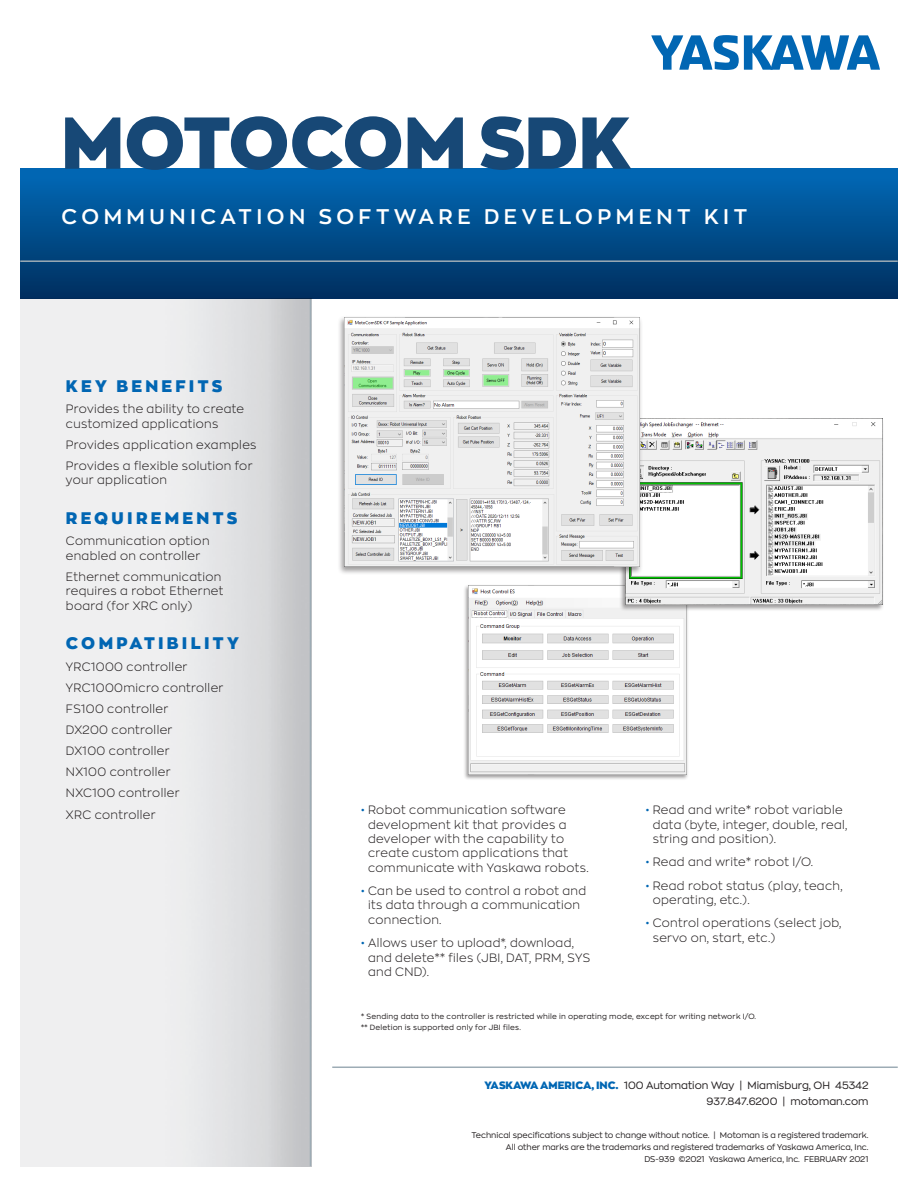
<style>
.page{position:relative;width:918px;height:1188px;background:#fff}
.page>*{position:absolute;margin:0;border:0;box-sizing:border-box;transform-origin:0 0}
.t1{font:900 72px "Zona Pro";color:#174876}
.t2{font:600 21px "Zona Pro";letter-spacing:.215em;color:#fff}
.t3{font:900 16.5px "Zona Pro";letter-spacing:.2em;color:#0166b3}
.t4{font:300 12px/14.4px "Zona Pro";letter-spacing:.03em;color:#231f20}
.body_copy{font:10.5px/16.5px "Zona Pro";color:#231f20;text-align:right}
.body_copy-2{font:8.25px/12px "Zona Pro";color:#231f20;text-align:right}
.t5{font:7.5px "Zona Pro";letter-spacing:.03em;color:#231f20}
.s1{color:#0166b3}
.s2{font-weight:900;color:#0166b3}
</style>
<div class="page">
<img style="left:20px;top:298px;width:291px;height:869px">
<hr style="left:310px;top:298px;width:1px;height:868px;background:#9dacb5">
<div style="left:20px;top:169px;width:878px;height:129px;background:linear-gradient(to bottom,#016ab7,#002f5e)"></div>
<hr style="left:20px;top:260px;width:878px;height:2px;background:#9dacb5">
<svg style="left:651px;top:35px;width:229px;height:35px"></svg>
<div style="left:463px;top:584px;width:225px;height:197px;background:#231f20;opacity:.45"></div>
<img style="left:468px;top:585px;width:219px;height:190px">
<hr style="left:332px;top:1067px;width:566px;height:1px;background:#9dacb5">
<div style="left:620px;top:418px;width:264px;height:194px;background:#231f20;opacity:.45"></div>
<img style="left:625px;top:418px;width:257px;height:187px">
<div style="left:337px;top:316px;width:306px;height:259px;background:#231f20;opacity:.45"></div>
<img style="left:345px;top:317px;width:295px;height:249px">
<h1 class="t1" style="left:61px;top:93px;width:571px">MOTOCOM SDK</h1>
<h2 class="t2" style="left:61px;top:202px;width:687px">COMMUNICATION SOFTWARE DEVELOPMENT KIT</h2>
<p class="t3" style="left:66px;top:375px;width:158px">KEY BENEFITS</p>
<p class="t4" style="left:66px;top:401px;width:180px">Provides the ability to create customized applications</p>
<p class="t4" style="left:66px;top:437px;width:192px">Provides application examples</p>
<p class="t4" style="left:66px;top:458px;width:188px">Provides a flexible solution for your application</p>
<p class="t3" style="left:66px;top:507px;width:173px">REQUIREMENTS</p>
<p class="t4" style="left:66px;top:533px;width:145px">Communication option enabled on controller</p>
<p class="t4" style="left:66px;top:569px;width:159px">Ethernet communication requires a robot Ethernet board (for XRC only)</p>
<p class="t3" style="left:66px;top:632px;width:174px">COMPATIBILITY</p>
<p class="t4" style="left:66px;top:659px;width:123px">YRC1000 controller</p>
<p class="t4" style="left:66px;top:680px;width:159px">YRC1000micro controller</p>
<p class="t4" style="left:66px;top:701px;width:104px">FS100 controller</p>
<p class="t4" style="left:66px;top:722px;width:108px">DX200 controller</p>
<p class="t4" style="left:66px;top:743px;width:105px">DX100 controller</p>
<p class="t4" style="left:66px;top:764px;width:106px">NX100 controller</p>
<p class="t4" style="left:66px;top:786px;width:115px">NXC100 controller</p>
<p class="t4" style="left:66px;top:807px;width:91px">XRC controller</p>
<p class="t4" style="left:368px;top:802px;width:222px;text-indent:-7px"><span class="s1">•</span> Robot communication software development kit that provides a developer with the capability to create custom applications that communicate with Yaskawa robots.</p>
<p class="t4" style="left:368px;top:883px;width:220px;text-indent:-7px"><span class="s1">•</span> Can be used to control a robot and its data through a communication connection.</p>
<p class="t4" style="left:368px;top:935px;width:224px;text-indent:-7px"><span class="s1">•</span> Allows user to upload*, download, and delete** files (JBI, DAT, PRM, SYS and CND).</p>
<p class="t4" style="left:653px;top:802px;width:196px;text-indent:-7px"><span class="s1">•</span> Read and write* robot variable data (byte, integer, double, real, string and position).</p>
<p class="t4" style="left:646px;top:854px;width:169px"><span class="s1">•</span> Read and write* robot I/O.</p>
<p class="t4" style="left:653px;top:878px;width:191px;text-indent:-7px"><span class="s1">•</span> Read robot status (play, teach, operating, etc.).</p>
<p class="t4" style="left:653px;top:915px;width:190px;text-indent:-7px"><span class="s1">•</span> Control operations (select job, servo on, start, etc.)</p>
<p class="t5" style="left:361px;top:1012px;width:396px">* Sending data to the controller is restricted while in operating mode, except for writing network I/O.</p>
<p class="t5" style="left:361px;top:1022px;width:161px">** Deletion is supported only for JBI files.</p>
<p class="body_copy" style="left:485px;top:1076px;width:386px"><span class="s2">YASKAWA AMERICA, INC.</span> 100 Automation Way | Miamisburg, OH 45342<br>937.847.6200 | motoman.com</p>
<p class="body_copy-2" style="left:471px;top:1129px;width:399px">Technical specifications subject to change without notice. | Motoman is a registered trademark.<br>All other marks are the trademarks and registered trademarks of Yaskawa America, Inc.<br>DS-939 ©2021 Yaskawa America, Inc. FEBRUARY 2021</p>
</div>
